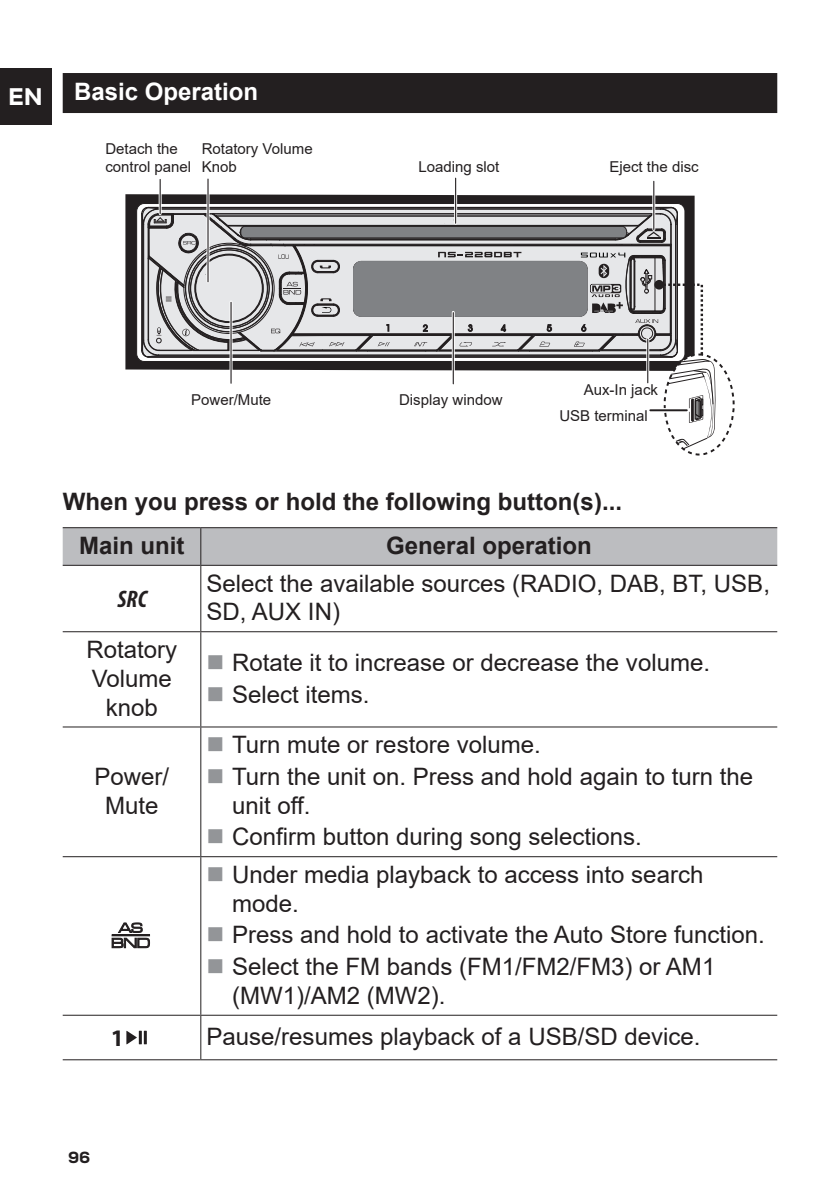
<style>
.page{position:relative;width:840px;height:1191px;background:#fff}
.page>*{position:absolute;margin:0;border:0;box-sizing:border-box;transform-origin:0 0}
.t1{font:24px/28.8px "Arial";color:#231f20}
.t2{font:700 24px/43.8px "Arial";color:#231f20}
.t3{font:700 24px "Arial";color:#fff}
.t4{font:italic 700 condensed 24px "Myriad Pro";color:#231f20}
.t5{font:800 24px "Nexa";color:#fff}
.t6{font:700 23.8px "Myriad Pro";color:#231f20}
.t7{font:800 16px "Nexa";color:#231f20}
.t8{font:15px/18px "Arial";color:#231f20}
</style>
<div class="page">
<div style="left:0;top:69px;width:51px;height:56px;background:#231f20"></div>
<div style="left:63px;top:73px;width:713px;height:40px;background:#231f20"></div>
<svg style="left:125px;top:194px;width:569px;height:176px;fill:#231f20"></svg>
<hr style="left:206px;top:179px;width:3px;height:103px;background:#fff">
<hr style="left:207px;top:179px;width:1px;height:103px;background:#231f20">
<hr style="left:454px;top:178px;width:3px;height:45px;background:#fff">
<hr style="left:455px;top:178px;width:1px;height:45px;background:#231f20">
<hr style="left:652px;top:181px;width:3px;height:48px;background:#fff">
<hr style="left:653px;top:181px;width:1px;height:48px;background:#231f20">
<hr style="left:159px;top:179px;width:2px;height:35px;background:#231f20">
<svg style="left:141px;top:207px;width:574px;height:249px"></svg>
<div style="left:63px;top:528px;width:713px;height:37px;background:#bcbdc0"></div>
<hr style="left:63px;top:527px;width:138px;height:1px;background:#231f20">
<hr style="left:200px;top:528px;width:1px;height:37px;background:#231f20">
<hr style="left:63px;top:565px;width:138px;height:1px;background:#231f20">
<hr style="left:200px;top:566px;width:1px;height:65px;background:#231f20">
<hr style="left:200px;top:727px;width:1px;height:129px;background:#231f20">
<hr style="left:63px;top:856px;width:138px;height:1px;background:#231f20">
<hr style="left:201px;top:856px;width:575px;height:1px;background:#231f20">
<hr style="left:200px;top:857px;width:1px;height:157px;background:#231f20">
<hr style="left:63px;top:1014px;width:138px;height:1px;background:#231f20">
<hr style="left:201px;top:1014px;width:575px;height:1px;background:#231f20">
<hr style="left:200px;top:1015px;width:1px;height:44px;background:#231f20">
<hr style="left:63px;top:1059px;width:138px;height:1px;background:#231f20">
<hr style="left:201px;top:1059px;width:575px;height:1px;background:#231f20">
<hr style="left:201px;top:527px;width:575px;height:1px;background:#231f20">
<hr style="left:201px;top:565px;width:575px;height:1px;background:#231f20">
<hr style="left:63px;top:631px;width:138px;height:1px;background:#231f20">
<hr style="left:63px;top:726px;width:138px;height:1px;background:#231f20">
<hr style="left:201px;top:631px;width:575px;height:1px;background:#231f20">
<hr style="left:200px;top:632px;width:1px;height:94px;background:#231f20">
<hr style="left:201px;top:726px;width:575px;height:1px;background:#231f20">
<svg style="left:112px;top:922px;width:38px;height:26px"></svg>
<div style="left:112px;top:934px;width:38px;height:2px;border:1px solid #231f20"></div>
<svg style="left:126px;top:1030px;width:11px;height:14px"></svg>
<hr style="left:139px;top:1030px;width:3px;height:14px;background:#231f20">
<hr style="left:144px;top:1030px;width:3px;height:14px;background:#231f20">
<p class="t5" style="left:8px;top:81px;width:36px">EN</p>
<p class="t3" style="left:74px;top:75px;width:186px">Basic Operation</p>
<p class="t8" style="left:105px;top:140px;width:87px">Detach the control panel</p>
<p class="t8" style="left:201px;top:140px;width:112px">Rotatory Volume<br>Knob</p>
<p class="t8" style="left:418px;top:158px;width:82px">Loading slot</p>
<p class="t8" style="left:609px;top:158px;width:91px">Eject the disc</p>
<p class="t8" style="left:191px;top:391px;width:82px">Power/Mute</p>
<p class="t8" style="left:399px;top:391px;width:105px">Display window</p>
<p class="t8" style="left:559px;top:377px;width:100px;line-height:25.2px;text-indent:24px">Aux-In jack<br>USB terminal</p>
<p class="t2" style="left:79px;top:480px;width:544px;text-indent:-16px">When you press or hold the following button(s)...<br>Main unit</p>
<p class="t2" style="left:386px;top:524px;width:207px">General operation</p>
<p class="t4" style="left:117px;top:583px;width:31px">SRC</p>
<p class="t1" style="left:86px;top:635px;width:92px;text-align:center">Rotatory<br>Volume knob</p>
<p class="t1" style="left:94px;top:762px;width:76px;text-align:center">Power/<br>Mute</p>
<p class="t1" style="left:206px;top:568px;width:564px">Select the available sources (RADIO, DAB, BT, USB,<br>SD, AUX IN)</p>
<p class="t1" style="left:232px;top:646px;width:479px;line-height:31.6px">Rotate it to increase or decrease the volume.<br>Select items.</p>
<p class="t1" style="left:232px;top:729px;width:522px;line-height:31.6px">Turn mute or restore volume.<br>Turn the unit on. Press and hold again to turn the</p>
<p class="t1" style="left:232px;top:789px;width:411px;line-height:31.6px">unit off.<br>Confirm button during song selections.</p>
<p class="t1" style="left:232px;top:860px;width:472px">Under media playback to access into search mode.</p>
<p class="t1" style="left:232px;top:919px;width:534px;line-height:31.6px">Press and hold to activate the Auto Store function.<br>Select the FM bands (FM1/FM2/FM3) or AM1</p>
<p class="t1" style="left:232px;top:981px;width:215px">(MW1)/AM2 (MW2).</p>
<p class="t6" style="left:111px;top:1022px;width:15px">1</p>
<p class="t1" style="left:206px;top:1022px;width:495px">Pause/resumes playback of a USB/SD device.</p>
<p class="t7" style="left:68px;top:1146px;width:24px">96</p>
</div>
